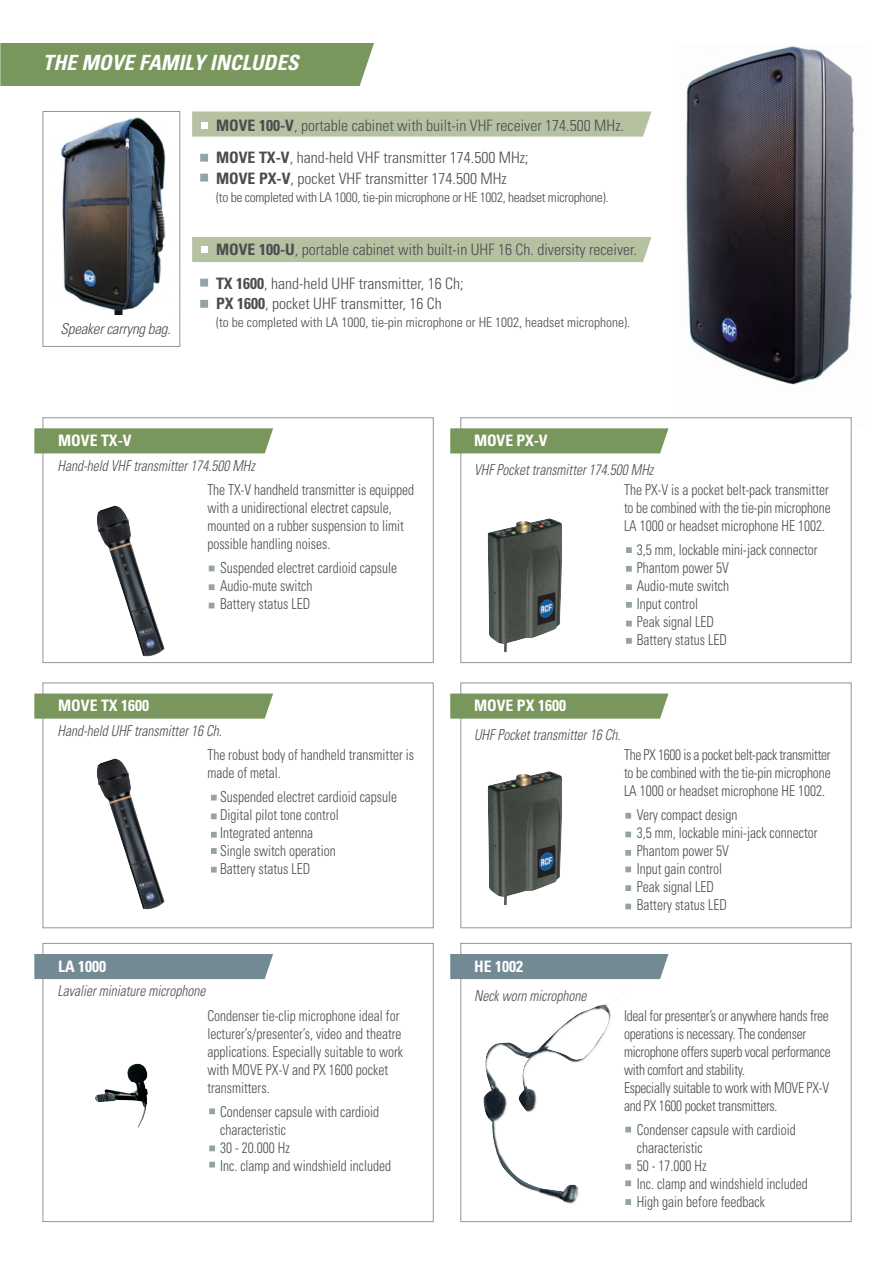
<style>
.page{position:relative;width:894px;height:1264px;background:#fff}
.page>*{position:absolute;margin:0;border:0;box-sizing:border-box;transform-origin:0 0}
.t1{font:italic 700 condensed 21px "Univers";color:#fff}
.t2{font:300 condensed 15.75px/20.2px "Univers";color:#4b4c4d}
.t3{font:700 condensed 15.75px "Univers";color:#fff}
.t4{font:300 condensed 15px/18px "Univers";color:#4b4c4d;scale:.9 1}
.t5{font:300 condensed 15px/18px "Univers";letter-spacing:-.02em;color:#4b4c4d;scale:.9 1}
.t6{font:italic 300 condensed 15px "Univers";color:#4b4c4d;scale:.9 1}
.t7{font:italic 300 condensed 15px "Univers";color:#4b4c4d}
.t8{font:300 condensed 13.5px "Univers";letter-spacing:-.01em;color:#4b4c4d}
.s1{font-weight:700}
</style>
<div class="page">
<img style="left:685px;top:46px;width:169px;height:380px">
<div style="left:0;top:43px;width:374px;height:43px;background:#79965c"></div>
<svg style="left:42px;top:942px;width:809px;height:279px"></svg>
<div style="left:450px;top:953px;width:218px;height:25px;background:#738a95"></div>
<div style="left:34px;top:953px;width:239px;height:25px;background:#738a95"></div>
<img style="left:482px;top:987px;width:146px;height:218px">
<img style="left:95px;top:1063px;width:53px;height:64px">
<div style="left:43px;top:417px;width:390px;height:246px;border:1px solid #939598"></div>
<div style="left:460px;top:417px;width:391px;height:246px;background:#fff;border:1px solid #939598"></div>
<div style="left:450px;top:428px;width:218px;height:25px;background:#79965c"></div>
<div style="left:34px;top:428px;width:239px;height:25px;background:#79965c"></div>
<img style="left:487px;top:518px;width:75px;height:134px">
<img style="left:96px;top:505px;width:69px;height:152px">
<svg style="left:209px;top:565px;width:5px;height:6px"></svg>
<svg style="left:209px;top:584px;width:5px;height:6px"></svg>
<svg style="left:209px;top:602px;width:5px;height:6px"></svg>
<svg style="left:626px;top:547px;width:5px;height:6px"></svg>
<svg style="left:626px;top:566px;width:5px;height:5px"></svg>
<svg style="left:626px;top:584px;width:5px;height:6px"></svg>
<svg style="left:626px;top:602px;width:5px;height:5px"></svg>
<svg style="left:626px;top:620px;width:5px;height:6px"></svg>
<svg style="left:626px;top:638px;width:5px;height:5px"></svg>
<svg style="left:42px;top:682px;width:809px;height:246px"></svg>
<div style="left:450px;top:693px;width:218px;height:25px;background:#79965c"></div>
<div style="left:34px;top:693px;width:239px;height:25px;background:#79965c"></div>
<img style="left:487px;top:771px;width:75px;height:134px">
<img style="left:95px;top:758px;width:70px;height:152px">
<svg style="left:625px;top:812px;width:5px;height:6px"></svg>
<svg style="left:625px;top:831px;width:5px;height:6px"></svg>
<svg style="left:625px;top:849px;width:5px;height:6px"></svg>
<svg style="left:625px;top:866px;width:5px;height:6px"></svg>
<svg style="left:625px;top:885px;width:5px;height:5px"></svg>
<svg style="left:625px;top:903px;width:5px;height:6px"></svg>
<svg style="left:211px;top:794px;width:5px;height:6px"></svg>
<svg style="left:211px;top:813px;width:5px;height:6px"></svg>
<svg style="left:211px;top:831px;width:5px;height:6px"></svg>
<svg style="left:211px;top:848px;width:5px;height:5px"></svg>
<svg style="left:211px;top:866px;width:5px;height:6px"></svg>
<svg style="left:625px;top:1126px;width:5px;height:6px"></svg>
<svg style="left:625px;top:1163px;width:5px;height:6px"></svg>
<svg style="left:625px;top:1180px;width:5px;height:5px"></svg>
<svg style="left:625px;top:1198px;width:5px;height:6px"></svg>
<svg style="left:209px;top:1108px;width:6px;height:6px"></svg>
<svg style="left:209px;top:1145px;width:6px;height:6px"></svg>
<svg style="left:209px;top:1161px;width:6px;height:6px"></svg>
<div style="left:192px;top:237px;width:459px;height:25px;background:#b6c1a2"></div>
<svg style="left:192px;top:111px;width:459px;height:26px"></svg>
<svg style="left:200px;top:154px;width:8px;height:8px"></svg>
<div style="left:200px;top:174px;width:8px;height:7px;background:#94a2aa;border:2px solid #94a2aa"></div>
<div style="left:200px;top:279px;width:8px;height:7px;background:#94a2aa;border:2px solid #94a2aa"></div>
<svg style="left:200px;top:300px;width:8px;height:8px"></svg>
<div style="left:201px;top:122px;width:6px;height:7px;background:#fff"></div>
<div style="left:201px;top:246px;width:6px;height:7px;background:#fff"></div>
<img style="left:60px;top:117px;width:106px;height:197px">
<div style="left:43px;top:111px;width:137px;height:236px;border:1px solid #939598"></div>
<h1 class="t1" style="left:43px;top:55px;width:261px">THE MOVE FAMILY INCLUDES</h1>
<p class="t2" style="left:216px;top:117px;width:409px"><span class="s1">MOVE 100-V</span>, portable cabinet with built-in VHF receiver 174.500 MHz.</p>
<p class="t2" style="left:216px;top:149px;width:314px"><span class="s1">MOVE TX-V</span>, hand-held VHF transmitter 174.500 MHz;<br><span class="s1">MOVE PX-V</span>, pocket VHF transmitter 174.500 MHz</p>
<p class="t8" style="left:216px;top:192px;width:393px">(to be completed with LA 1000, tie-pin microphone or HE 1002, headset microphone).</p>
<p class="t7" style="left:61px;top:323px;width:114px">Speakercarryng bag.</p>
<p class="t2" style="left:216px;top:241px;width:422px"><span class="s1">MOVE 100-U</span>, portable cabinet with built-in UHF 16 Ch. diversity receiver.</p>
<p class="t2" style="left:216px;top:275px;width:249px"><span class="s1">TX 1600</span>, hand-held UHF transmitter, 16 Ch;<br><span class="s1">PX 1600</span>, pocket UHF transmitter, 16 Ch</p>
<p class="t8" style="left:216px;top:317px;width:415px">(to be completed with LA 1000, tie-pin microphone or HE 1002, headset microphone).</p>
<p class="t3" style="left:58px;top:435px;width:75px">MOVE TX-V</p>
<p class="t3" style="left:474px;top:435px;width:75px">MOVE PX-V</p>
<p class="t6" style="left:57px;top:459px;width:224px">Hand-held VHF transmitter174.500 MHz</p>
<p class="t4" style="left:207px;top:482px;width:231px">The TX-V handheld transmitter is equipped with a unidirectional electret capsule, mounted on a rubber suspension to limit possible handling noises.</p>
<p class="t4" style="left:220px;top:560px;width:198px">Suspended electret cardioid capsule<br>Audio-mute switch<br>Battery status LED</p>
<p class="t6" style="left:474px;top:464px;width:204px">VHF Pockettransmitter174.500 MHz</p>
<p class="t4" style="left:623px;top:482px;width:231px;text-align:justify">The PX-V is a pocket belt-pack transmitter to be combined with the tie-pin microphone LA 1000 or headset microphone HE 1002.</p>
<p class="t4" style="left:636px;top:542px;width:202px">3,5 mm, lockable mini-jack connector<br>Phantom power 5V<br>Audio-mute switch<br>Input control<br>Peak signal LED<br>Battery status LED</p>
<p class="t3" style="left:58px;top:700px;width:92px">MOVE TX 1600</p>
<p class="t3" style="left:474px;top:700px;width:93px">MOVE PX 1600</p>
<p class="t6" style="left:57px;top:724px;width:187px">Hand-held UHF transmitter16 Ch.</p>
<p class="t6" style="left:474px;top:729px;width:167px">UHF Pockettransmitter16 Ch.</p>
<p class="t4" style="left:207px;top:747px;width:231px">The robust body of handheld transmitter is made of metal.</p>
<p class="t4" style="left:220px;top:789px;width:198px">Suspended electret cardioid capsule<br>Digital pilot tone control<br>Integrated antenna<br>Single switch operation<br>Battery status LED</p>
<p class="t3" style="left:58px;top:960px;width:50px">LA 1000</p>
<p class="t3" style="left:474px;top:960px;width:50px">HE 1002</p>
<p class="t6" style="left:57px;top:985px;width:169px">Lavalierminiature microphone</p>
<p class="t4" style="left:207px;top:1007px;width:219px">Condenser tie-clip microphone ideal for lecturer’s/presenter’s, video and theatre applications. Especially suitable to work with MOVE PX-V and PX 1600 pocket transmitters.</p>
<p class="t4" style="left:220px;top:1103px;width:191px">Condenser capsule with cardioid characteristic<br>30 - 20.000 Hz<br>Inc. clamp and windshield included</p>
<p class="t6" style="left:474px;top:989px;width:129px">Neck worn microphone</p>
<p class="t4" style="left:623px;top:747px;width:231px;text-align:justify">The PX 1600 is a pocket belt-pack transmitter to be combined with the tie-pin microphone LA 1000 or headset microphone HE 1002.</p>
<p class="t4" style="left:636px;top:807px;width:202px">Very compact design<br>3,5 mm, lockable mini-jack connector<br>Phantom power 5V<br>Input gain control<br>Peak signal LED<br>Battery status LED</p>
<p class="t5" style="left:623px;top:1007px;width:231px">Ideal for presenter’s or anywhere hands free operations is necessary. The condenser microphone offers superb vocal performance with comfort and stability.<br>Especially suitable to work with MOVE PX-V and PX 1600 pocket transmitters.</p>
<p class="t4" style="left:636px;top:1121px;width:191px">Condenser capsule with cardioid characteristic<br>50 - 17.000 Hz<br>Inc. clamp and windshield included<br>High gain before feedback</p>
</div>
